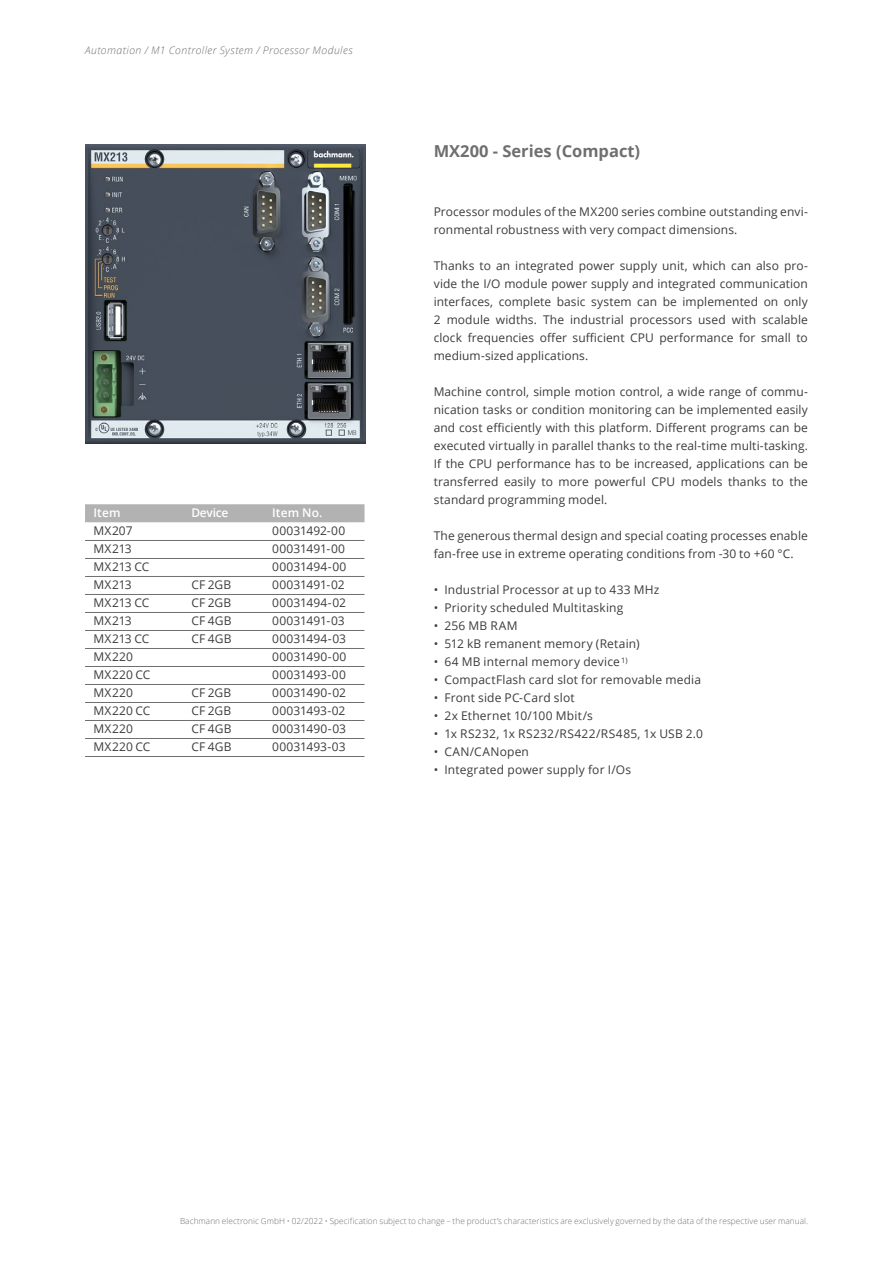
<style>
.page{position:relative;width:893px;height:1263px;background:#fff}
.page>*{position:absolute;margin:0;border:0;box-sizing:border-box;transform-origin:0 0}
.t1{font:700 16.5px "Open Sans";color:#706f6f}
.t2{font:12px/18px "Open Sans";letter-spacing:.01em;color:#3c3c3b}
.t3{font:600 12px "Open Sans";letter-spacing:.01em;color:#fff}
.t4{font:italic 300 10.5px "Open Sans";letter-spacing:.04em;color:#706f6f}
.t5{font:300 8.25px "Open Sans";letter-spacing:.005em;color:#706f6f}
</style>
<div class="page">
<img style="left:85px;top:144px;width:281px;height:299px">
<div style="left:85px;top:504px;width:279px;height:18px;background:#b3b2b2"></div>
<hr style="left:85px;top:540px;width:279px;height:1px;background:#706f6f">
<hr style="left:85px;top:558px;width:279px;height:1px;background:#706f6f">
<hr style="left:85px;top:576px;width:279px;height:1px;background:#706f6f">
<hr style="left:85px;top:594px;width:279px;height:1px;background:#706f6f">
<hr style="left:85px;top:612px;width:279px;height:1px;background:#706f6f">
<hr style="left:85px;top:630px;width:279px;height:1px;background:#706f6f">
<hr style="left:85px;top:648px;width:279px;height:1px;background:#706f6f">
<hr style="left:85px;top:666px;width:279px;height:1px;background:#706f6f">
<hr style="left:85px;top:684px;width:279px;height:1px;background:#706f6f">
<hr style="left:85px;top:702px;width:279px;height:1px;background:#706f6f">
<hr style="left:85px;top:720px;width:279px;height:1px;background:#706f6f">
<hr style="left:85px;top:738px;width:279px;height:1px;background:#706f6f">
<hr style="left:85px;top:756px;width:279px;height:1px;background:#706f6f">
<p class="t4" style="left:85px;top:43px;width:269px">Automation / M1 Controller System / Processor Modules</p>
<p class="t3" style="left:94px;top:505px;width:29px">Item</p>
<p class="t3" style="left:191px;top:505px;width:39px">Device</p>
<p class="t3" style="left:272px;top:505px;width:52px">Item No.</p>
<p class="t2" style="left:94px;top:521px;width:41px">MX207</p>
<p class="t2" style="left:272px;top:521px;width:75px">00031492-00</p>
<p class="t2" style="left:94px;top:539px;width:40px">MX213</p>
<p class="t2" style="left:272px;top:539px;width:74px">00031491-00</p>
<p class="t2" style="left:94px;top:557px;width:57px">MX213 CC</p>
<p class="t2" style="left:272px;top:557px;width:76px">00031494-00</p>
<p class="t2" style="left:94px;top:575px;width:40px">MX213</p>
<p class="t2" style="left:191px;top:575px;width:41px">CF 2GB</p>
<p class="t2" style="left:272px;top:575px;width:74px">00031491-02</p>
<p class="t2" style="left:94px;top:593px;width:57px">MX213 CC</p>
<p class="t2" style="left:191px;top:593px;width:41px">CF 2GB</p>
<p class="t2" style="left:272px;top:593px;width:75px">00031494-02</p>
<p class="t2" style="left:94px;top:611px;width:40px">MX213</p>
<p class="t2" style="left:191px;top:611px;width:42px">CF 4GB</p>
<p class="t2" style="left:272px;top:611px;width:74px">00031491-03</p>
<p class="t2" style="left:94px;top:629px;width:57px">MX213 CC</p>
<p class="t2" style="left:191px;top:629px;width:42px">CF 4GB</p>
<p class="t2" style="left:272px;top:629px;width:75px">00031494-03</p>
<p class="t2" style="left:94px;top:647px;width:41px">MX220</p>
<p class="t2" style="left:272px;top:647px;width:76px">00031490-00</p>
<p class="t2" style="left:94px;top:665px;width:58px">MX220 CC</p>
<p class="t2" style="left:272px;top:665px;width:75px">00031493-00</p>
<p class="t2" style="left:94px;top:683px;width:41px">MX220</p>
<p class="t2" style="left:191px;top:683px;width:41px">CF 2GB</p>
<p class="t2" style="left:272px;top:683px;width:75px">00031490-02</p>
<p class="t2" style="left:94px;top:701px;width:58px">MX220 CC</p>
<p class="t2" style="left:191px;top:701px;width:41px">CF 2GB</p>
<p class="t2" style="left:272px;top:701px;width:75px">00031493-02</p>
<p class="t2" style="left:94px;top:719px;width:41px">MX220</p>
<p class="t2" style="left:191px;top:719px;width:42px">CF 4GB</p>
<p class="t2" style="left:272px;top:719px;width:76px">00031490-03</p>
<p class="t2" style="left:94px;top:737px;width:58px">MX220 CC</p>
<p class="t2" style="left:191px;top:737px;width:42px">CF 4GB</p>
<p class="t2" style="left:272px;top:737px;width:75px">00031493-03</p>
<h1 class="t1" style="left:434px;top:139px;width:208px">MX200 - Series (Compact)</h1>
<p class="t2" style="left:434px;top:203px;width:376px">Processor modules of the MX200 series combine outstanding envi&shy;ronmental robustness with very compact dimensions.</p>
<p class="t2" style="left:434px;top:257px;width:376px;text-align:justify">Thanks to an integrated power supply unit, which can also pro&shy;vide the I/O module power supply and integrated communication interfaces, complete basic system can be implemented on only 2 module widths. The industrial processors used with scalable clock frequencies offer sufficient CPU performance for small to medium-sized applications.</p>
<p class="t2" style="left:434px;top:383px;width:376px;text-align:justify">Machine control, simple motion control, a wide range of commu&shy;nication tasks or condition monitoring can be implemented easily and cost efficiently with this platform. Different programs can be executed virtually in parallel thanks to the real-time multi-tasking.<br>If the CPU performance has to be increased, applications can be transferred easily to more powerful CPU models thanks to the standard programming model.</p>
<p class="t2" style="left:434px;top:527px;width:376px">The generous thermal design and special coating processes enable fan-free use in extreme operating conditions from -30 to +60 °C.</p>
<p class="t2" style="left:434px;top:581px;width:227px">• Industrial Processor at up to 433 MHz</p>
<p class="t2" style="left:434px;top:599px;width:191px">• Priority scheduled Multitasking</p>
<p class="t2" style="left:434px;top:617px;width:85px">• 256 MB RAM</p>
<p class="t2" style="left:434px;top:635px;width:207px">• 512 kB remanent memory (Retain)</p>
<p class="t2" style="left:434px;top:653px;width:195px">• 64 MB internal memory device <sup>1)</sup></p>
<p class="t2" style="left:434px;top:671px;width:269px">• CompactFlash card slot for removable media</p>
<p class="t2" style="left:434px;top:689px;width:142px">• Front side PC-Card slot</p>
<p class="t2" style="left:434px;top:707px;width:161px">• 2x Ethernet 10/100 Mbit/s</p>
<p class="t2" style="left:434px;top:725px;width:271px">• 1x RS232, 1x RS232/RS422/RS485, 1x USB 2.0</p>
<p class="t2" style="left:434px;top:743px;width:97px">• CAN/CANopen</p>
<p class="t2" style="left:434px;top:761px;width:199px">• Integrated power supply for I/Os</p>
<p class="t5" style="left:180px;top:1216px;width:629px">Bachmann electronic GmbH • 02/2022 • Specification subject to change – the product’s characteristics are exclusively governed by the data of the respective user manual.</p>
</div>
